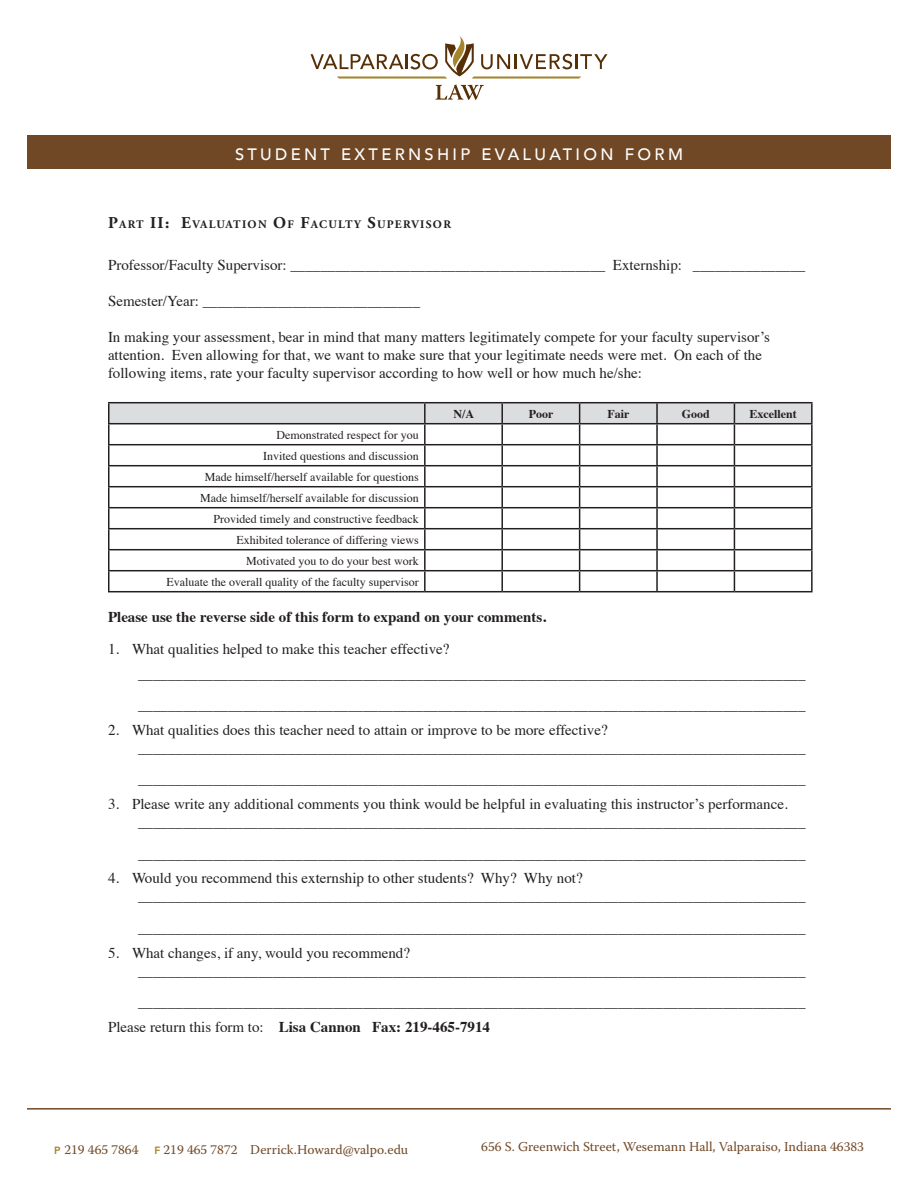
<style>
.page{position:relative;width:918px;height:1188px;background:#fff}
.page>*{position:absolute;margin:0;border:0;box-sizing:border-box;transform-origin:0 0}
.t1{font:500 16.5px "Avenir";letter-spacing:.2em;color:#fff}
.t2{font:15px/18px "Times";color:#231f20}
.t3{font:700 15px "Times";color:#231f20}
.t4{font:13.5px "Warnock Pro";color:#704825}
.t5{font:12px "Times";color:#231f20}
.t6{font:700 12px "Times";color:#231f20}
.t7{font:700 11.55px "Adobe Garamond Pro";letter-spacing:.115em;color:#231f20}
.s1{font-size:16.5px}
.s2{font-weight:400}
.s3{font-family:"Avenir";font-weight:800;font-size:10.5px;color:#a3832d}
</style>
<div class="page">
<div style="left:27px;top:135px;width:864px;height:34px;background:#704825"></div>
<hr style="left:108px;top:402px;width:317px;height:1px;background:#231f20">
<hr style="left:108px;top:403px;width:2px;height:20px;background:#231f20">
<hr style="left:425px;top:402px;width:77px;height:1px;background:#231f20">
<hr style="left:502px;top:402px;width:78px;height:1px;background:#231f20">
<hr style="left:580px;top:402px;width:77px;height:1px;background:#231f20">
<hr style="left:657px;top:402px;width:77px;height:1px;background:#231f20">
<hr style="left:734px;top:402px;width:79px;height:1px;background:#231f20">
<hr style="left:811px;top:403px;width:2px;height:20px;background:#231f20">
<hr style="left:108px;top:423px;width:317px;height:1px;background:#231f20">
<hr style="left:108px;top:424px;width:2px;height:20px;background:#231f20">
<hr style="left:734px;top:423px;width:79px;height:1px;background:#231f20">
<hr style="left:811px;top:424px;width:2px;height:20px;background:#231f20">
<hr style="left:108px;top:444px;width:317px;height:1px;background:#231f20">
<hr style="left:108px;top:445px;width:2px;height:20px;background:#231f20">
<hr style="left:734px;top:444px;width:79px;height:1px;background:#231f20">
<hr style="left:811px;top:445px;width:2px;height:20px;background:#231f20">
<hr style="left:108px;top:465px;width:317px;height:1px;background:#231f20">
<hr style="left:108px;top:466px;width:2px;height:20px;background:#231f20">
<hr style="left:734px;top:465px;width:79px;height:1px;background:#231f20">
<hr style="left:811px;top:466px;width:2px;height:20px;background:#231f20">
<hr style="left:108px;top:486px;width:317px;height:1px;background:#231f20">
<hr style="left:108px;top:487px;width:2px;height:20px;background:#231f20">
<hr style="left:734px;top:486px;width:79px;height:1px;background:#231f20">
<hr style="left:811px;top:487px;width:2px;height:20px;background:#231f20">
<hr style="left:108px;top:507px;width:317px;height:1px;background:#231f20">
<hr style="left:108px;top:508px;width:2px;height:20px;background:#231f20">
<hr style="left:734px;top:507px;width:79px;height:1px;background:#231f20">
<hr style="left:811px;top:508px;width:2px;height:20px;background:#231f20">
<hr style="left:108px;top:528px;width:317px;height:1px;background:#231f20">
<hr style="left:108px;top:529px;width:2px;height:20px;background:#231f20">
<hr style="left:734px;top:528px;width:79px;height:1px;background:#231f20">
<hr style="left:811px;top:529px;width:2px;height:20px;background:#231f20">
<hr style="left:108px;top:549px;width:317px;height:1px;background:#231f20">
<hr style="left:108px;top:550px;width:2px;height:20px;background:#231f20">
<hr style="left:734px;top:549px;width:79px;height:1px;background:#231f20">
<hr style="left:811px;top:550px;width:2px;height:20px;background:#231f20">
<hr style="left:108px;top:570px;width:317px;height:1px;background:#231f20">
<hr style="left:108px;top:571px;width:2px;height:20px;background:#231f20">
<hr style="left:734px;top:570px;width:79px;height:1px;background:#231f20">
<svg style="left:109px;top:403px;width:703px;height:188px"></svg>
<hr style="left:811px;top:571px;width:2px;height:20px;background:#231f20">
<hr style="left:108px;top:591px;width:317px;height:1px;background:#231f20">
<hr style="left:425px;top:591px;width:77px;height:1px;background:#231f20">
<hr style="left:502px;top:591px;width:78px;height:1px;background:#231f20">
<hr style="left:580px;top:591px;width:77px;height:1px;background:#231f20">
<hr style="left:657px;top:591px;width:77px;height:1px;background:#231f20">
<hr style="left:734px;top:591px;width:79px;height:1px;background:#231f20">
<hr style="left:27px;top:1108px;width:864px;height:2px;background:#704825">
<svg style="left:310px;top:36px;width:297px;height:64px"></svg>
<p class="t1" style="left:235px;top:140px;width:449px">STUDENT EXTERNSHIP EVALUATION FORM</p>
<p class="t7" style="left:108px;top:218px;width:345px"><span class="s1">P</span>ART <span class="s1">II: E</span>VALUATION <span class="s1">O</span>F <span class="s1">F</span>ACULTY <span class="s1">S</span>UPERVISOR</p>
<p class="t2" style="left:108px;top:255px;width:699px">Professor/Faculty Supervisor: __________________________________________ Externship: _______________</p>
<p class="t2" style="left:108px;top:291px;width:314px">Semester/Year: _____________________________</p>
<p class="t2" style="left:108px;top:327px;width:664px">In making your assessment, bear in mind that many matters legitimately compete for your faculty supervisor’s attention. Even allowing for that, we want to make sure that your legitimate needs were met. On each of the following items, rate your faculty supervisor according to how well or how much he/she:</p>
<p class="t6" style="left:454px;top:402px;width:22px">N/A</p>
<p class="t6" style="left:529px;top:402px;width:26px">Poor</p>
<p class="t6" style="left:607px;top:402px;width:23px">Fair</p>
<p class="t6" style="left:682px;top:402px;width:30px">Good</p>
<p class="t6" style="left:749px;top:402px;width:49px">Excellent</p>
<p class="t5" style="left:277px;top:423px;width:144px">Demonstrated respect for you</p>
<p class="t5" style="left:263px;top:444px;width:157px">Invited questions and discussion</p>
<p class="t5" style="left:205px;top:465px;width:215px">Made himself/herself available for questions</p>
<p class="t5" style="left:200px;top:486px;width:220px">Made himself/herself available for discussion</p>
<p class="t5" style="left:214px;top:507px;width:207px">Provided timely and constructive feedback</p>
<p class="t5" style="left:236px;top:528px;width:184px">Exhibited tolerance of differing views</p>
<p class="t5" style="left:246px;top:549px;width:174px">Motivated you to do your best work</p>
<p class="t5" style="left:167px;top:570px;width:254px">Evaluate the overall quality of the faculty supervisor</p>
<p class="t3" style="left:108px;top:603px;width:440px">Please use the reverse side of this form to expand on your comments.</p>
<p class="t2" style="left:108px;top:639px;width:343px">1. What qualities helped to make this teacher effective?</p>
<p class="t2" style="left:138px;top:663px;width:669px">_________________________________________________________________________________________</p>
<p class="t2" style="left:138px;top:695px;width:669px">_________________________________________________________________________________________</p>
<p class="t2" style="left:108px;top:720px;width:501px">2. What qualities does this teacher need to attain or improve to be more effective?</p>
<p class="t2" style="left:138px;top:738px;width:669px">_________________________________________________________________________________________</p>
<p class="t2" style="left:138px;top:769px;width:669px">_________________________________________________________________________________________</p>
<p class="t2" style="left:108px;top:794px;width:681px">3. Please write any additional comments you think would be helpful in evaluating this instructor’s performance.</p>
<p class="t2" style="left:138px;top:812px;width:669px">_________________________________________________________________________________________</p>
<p class="t2" style="left:138px;top:843px;width:669px">_________________________________________________________________________________________</p>
<p class="t2" style="left:108px;top:868px;width:476px">4. Would you recommend this externship to other students? Why? Why not?</p>
<p class="t2" style="left:138px;top:886px;width:669px">_________________________________________________________________________________________</p>
<p class="t2" style="left:138px;top:918px;width:669px">_________________________________________________________________________________________</p>
<p class="t2" style="left:108px;top:942px;width:304px">5. What changes, if any, would you recommend?</p>
<p class="t2" style="left:138px;top:960px;width:669px">_________________________________________________________________________________________</p>
<p class="t2" style="left:138px;top:992px;width:669px">_________________________________________________________________________________________</p>
<p class="t3" style="left:108px;top:1013px;width:384px"><span class="s2">Please return this form to:</span> Lisa Cannon Fax: 219-465-7914</p>
<p class="t4" style="left:54px;top:1142px;width:356px"><span class="s3">P</span> 219 465 7864 <span class="s3">F</span> 219 465 7872 Derrick.Howard@valpo.edu</p>
<p class="t4" style="left:481px;top:1138px;width:384px">656 S. Greenwich Street, Wesemann Hall, Valparaiso, Indiana 46383</p>
</div>
